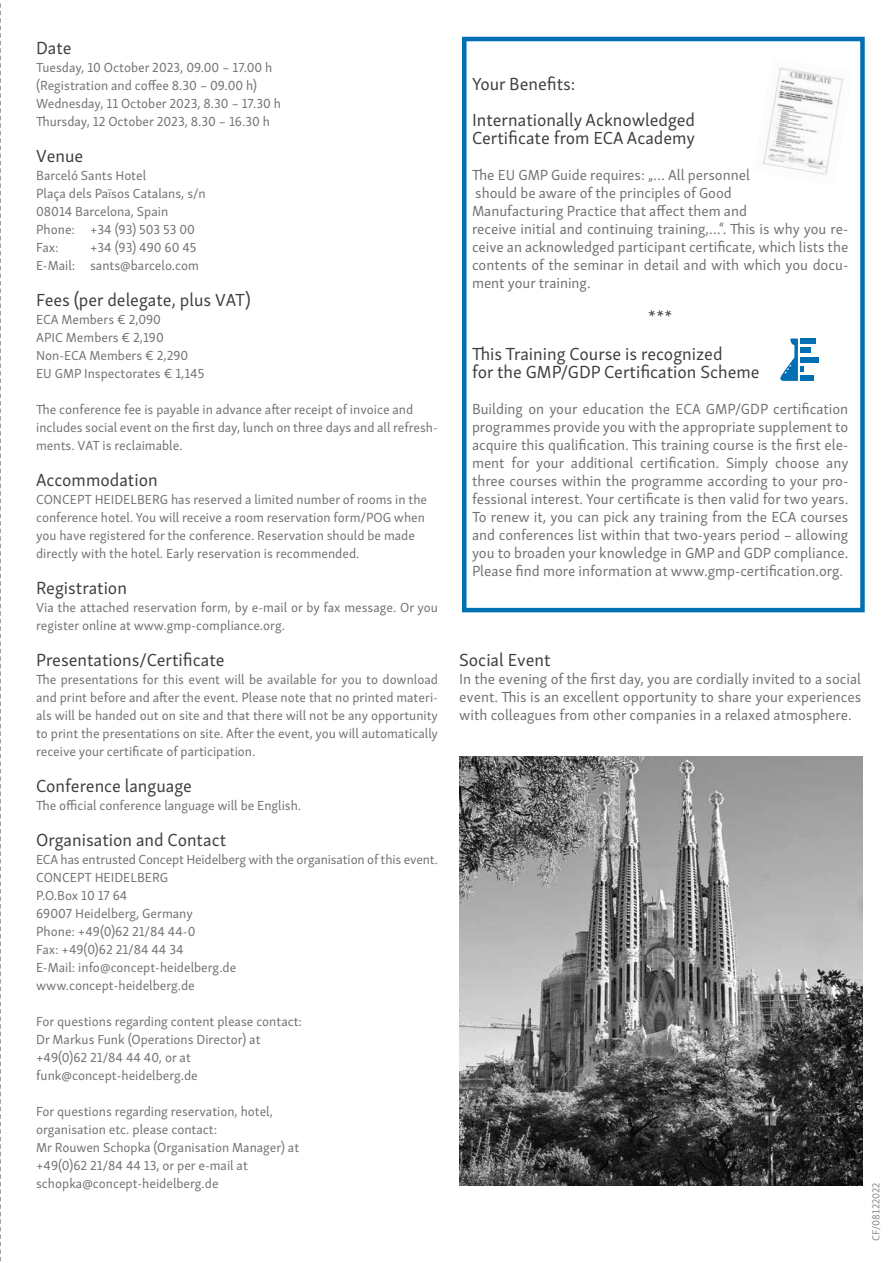
<style>
.page{position:relative;width:893px;height:1263px;background:#fff}
.page>*{position:absolute;margin:0;border:0;box-sizing:border-box;transform-origin:0 0}
.t1{font:18px/36px "Skolar Sans Latn";color:#3e3d40}
.t2{font:15px/18px "Skolar Sans Latn";color:#707172;text-align:justify}
.t3{font:13.5px/18px "Skolar Sans Latn";color:#707172}
.t4{font:10.5px "Skolar Sans Latn";color:#87888a}
</style>
<div class="page">
<svg style="left:0;top:3px;width:1px;height:1259px"></svg>
<img style="left:459px;top:756px;width:403px;height:429px">
<img style="left:763px;top:67px;width:80px;height:108px">
<div style="left:462px;top:37px;width:403px;height:575px;border:4px solid #006fb4"></div>
<div style="left:800px;top:375px;width:14px;height:6px;background:#006fb4"></div>
<div style="left:800px;top:338px;width:16px;height:6px;background:#006fb4"></div>
<div style="left:800px;top:357px;width:19px;height:6px;background:#006fb4"></div>
<svg style="left:780px;top:338px;width:24px;height:43px"></svg>
<div style="left:800px;top:348px;width:10px;height:5px;background:#006fb4"></div>
<h1 class="t1" style="left:36px;top:28px;width:37px">Date</h1>
<p class="t3" style="left:36px;top:57px;width:246px">Tuesday, 10 October 2023, 09.00 – 17.00 h (Registration and coffee 8.30 – 09.00 h)<br>Wednesday, 11 October 2023, 8.30 – 17.30 h Thursday, 12 October 2023, 8.30 – 16.30 h</p>
<h1 class="t1" style="left:36px;top:136px;width:49px">Venue</h1>
<p class="t3" style="left:36px;top:165px;width:171px">Barceló Sants Hotel<br>Plaça dels Països Catalans, s/n<br>08014 Barcelona, Spain<br>Phone: +34 (93) 503 53 00<br>Fax:</p>
<p class="t3" style="left:36px;top:237px;width:164px;text-align:right">+34 (93) 490 60 45<br>E-Mail: sants@barcelo.com</p>
<h1 class="t1" style="left:36px;top:280px;width:216px">Fees (per delegate, plus VAT)</h1>
<p class="t3" style="left:36px;top:309px;width:170px">ECA Members € 2,090<br>APIC Members € 2,190<br>Non-ECA Members € 2,290<br>EU GMP Inspectorates € 1,145</p>
<p class="t3" style="left:36px;top:399px;width:403px">The conference fee is payable in advance after receipt of invoice and includes social event on the first day, lunch on three days and all refresh&shy;ments. VAT is reclaimable.</p>
<h1 class="t1" style="left:36px;top:460px;width:123px">Accommodation</h1>
<p class="t3" style="left:36px;top:489px;width:393px">CONCEPT HEIDELBERG has reserved a limited number of rooms in the conference hotel. You will receive a room reservation form/POG when you have registered for the conference. Reservation should be made directly with the hotel. Early reservation is recommended.</p>
<h1 class="t1" style="left:36px;top:568px;width:92px">Registration</h1>
<p class="t3" style="left:36px;top:597px;width:403px">Via the attached reservation form, by e-mail or by fax message. Or you register online at www.gmp-compliance.org.</p>
<h1 class="t1" style="left:36px;top:640px;width:190px">Presentations/Certificate</h1>
<p class="t3" style="left:36px;top:669px;width:403px;text-align:justify">The presentations for this event will be available for you to download and print before and after the event. Please note that no printed materi&shy;als will be handed out on site and that there will not be any opportunity to print the presentations on site. After the event, you will automatically receive your certificate of participation.</p>
<h1 class="t1" style="left:36px;top:766px;width:157px">Conference language</h1>
<p class="t3" style="left:36px;top:795px;width:267px">The official conference language will be English.</p>
<h1 class="t1" style="left:36px;top:820px;width:192px">Organisation and Contact</h1>
<p class="t3" style="left:36px;top:849px;width:403px">ECA has entrusted Concept Heidelberg with the organisation of this event.<br>CONCEPT HEIDELBERG<br>P.O.Box 10 17 64<br>69007 Heidelberg, Germany<br>Phone: +49(0)62 21/84 44-0<br>Fax: +49(0)62 21/84 44 34<br>E-Mail: info@concept-heidelberg.de<br>www.concept-heidelberg.de</p>
<p class="t3" style="left:36px;top:1011px;width:267px">For questions regarding content please contact:<br>Dr Markus Funk (Operations Director) at +49(0)62 21/84 44 40, or at funk@concept-heidelberg.de</p>
<p class="t3" style="left:36px;top:1101px;width:265px">For questions regarding reservation, hotel, organisation etc. please contact:<br>Mr Rouwen Schopka (Organisation Manager) at +49(0)62 21/84 44 13, or per e-mail at schopka@concept-heidelberg.de</p>
<h1 class="t1" style="left:472px;top:64px;width:225px">Your Benefits:<br>Internationally Acknowledged</h1>
<h1 class="t1" style="left:472px;top:118px;width:225px">Certificate from ECA Academy</h1>
<p class="t2" style="left:472px;top:165px;width:378px;text-align:left">The EU GMP Guide requires: „… All personnel<br>should be aware of the principles of Good<br>Manufacturing Practice that affect them and<br>receive initial and continuing training,…“. This is why you re&shy;ceive an acknowledged participant certificate, which lists the contents of the seminar in detail and with which you docu&shy;ment your training.</p>
<h1 class="t1" style="left:472px;top:298px;width:252px;text-indent:176px">***<br>This Training Course is recognized</h1>
<h1 class="t1" style="left:472px;top:352px;width:289px">for the GMP/GDP Certification Scheme</h1>
<p class="t2" style="left:472px;top:399px;width:378px">Building on your education the ECA GMP/GDP certification programmes provide you with the appropriate supplement to acquire this qualification. This training course is the first ele&shy;ment for your additional certification. Simply choose any three courses within the programme according to your pro&shy;fessional interest. Your certificate is then valid for two years.<br>To renew it, you can pick any training from the ECA courses and conferences list within that two-years period – allowing you to broaden your knowledge in GMP and GDP compliance.<br>Please find more information at www.gmp-certification.org.</p>
<h1 class="t1" style="left:459px;top:640px;width:93px">Social Event</h1>
<p class="t2" style="left:459px;top:669px;width:403px">In the evening of the first day, you are cordially invited to a social event. This is an excellent opportunity to share your experiences with colleagues from other companies in a relaxed atmosphere.</p>
<p class="t4" style="left:868px;top:1241px;width:60px;rotate:-90deg">CF/08122022</p>
</div>
